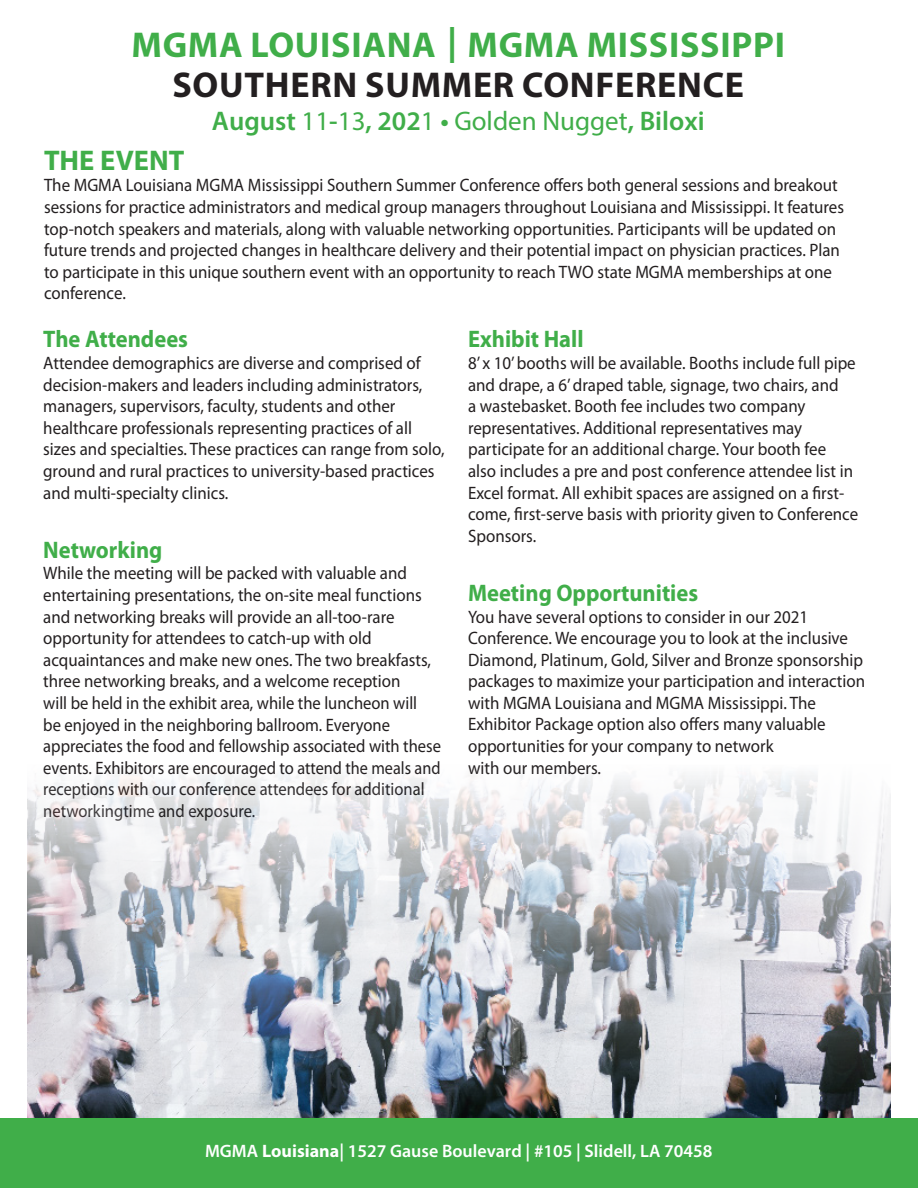
<style>
.page{position:relative;width:918px;height:1188px;background:#fff}
.page>*{position:absolute;margin:0;border:0;box-sizing:border-box;transform-origin:0 0}
.t1{font:700 36px/40.2px "Myriad Pro";letter-spacing:.02em;color:#40ae49;text-align:center}
.t2{font:700 28.5px "Myriad Pro";color:#40ae49}
.t3{font:600 27px "Myriad Pro";color:#40ae49}
.t4{font:700 24px "Myriad Pro";color:#40ae49;scale:.94 1}
.t5{font:18px/21.6px "Myriad Pro";color:#231f20;scale:.94 1}
.t6{font:600 18px "Myriad Pro";color:#fff}
.s1{color:#231f20}
.s2{font-weight:400}
.s3{font-weight:700}
</style>
<div class="page">
<img style="left:27px;top:775px;width:864px;height:344px">
<div style="left:0;top:1119px;width:918px;height:69px;background:#40ae49"></div>
<p class="t1" style="left:132px;top:24px;width:655px">MGMA LOUISIANA | MGMA MISSISSIPPI<br><span class="s1">SOUTHERN SUMMER CONFERENCE</span></p>
<p class="t3" style="left:212px;top:103px;width:494px">August <span class="s2">11</span>-<span class="s2">13</span>, 202<span class="s2">1</span> • <span class="s2">Golden Nugget</span>, Biloxi</p>
<p class="t2" style="left:44px;top:142px;width:142px">THE EVENT</p>
<p class="t5" style="left:44px;top:174px;width:853px">The MGMA Louisiana MGMA Mississippi Southern Summer Conference offers both general sessions and breakout sessions for practice administrators and medical group managers throughout Louisiana and Mississippi. It features top-notch speakers and materials, along with valuable networking opportunities. Participants will be updated on future trends and projected changes in healthcare delivery and their potential impact on physician practices. Plan to participate in this unique southern event with an opportunity to reach TWO state MGMA memberships at one conference.</p>
<p class="t4" style="left:43px;top:324px;width:156px">The Attendees</p>
<p class="t5" style="left:43px;top:352px;width:428px">Attendee demographics are diverse and comprised of decision-makers and leaders including administrators, managers, supervisors, faculty, students and other healthcare professionals representing practices of all sizes and specialties. These practices can range from solo, ground and rural practices to university-based practices and multi-specialty clinics.</p>
<p class="t4" style="left:43px;top:534px;width:128px">Networking</p>
<p class="t5" style="left:43px;top:562px;width:425px">While the meeting will be packed with valuable and entertaining presentations, the on-site meal functions and networking breaks will provide an all-too-rare opportunity for attendees to catch-up with old acquaintances and make new ones. The two breakfasts, three networking breaks, and a welcome reception<br>will be held in the exhibit area, while the luncheon will<br>be enjoyed in the neighboring ballroom. Everyone appreciates the food and fellowship associated with these events. Exhibitors are encouraged to attend the meals and receptions with our conference attendees for additional networkingtime and exposure.</p>
<p class="t4" style="left:468px;top:324px;width:124px">Exhibit Hall</p>
<p class="t5" style="left:468px;top:352px;width:416px">8’ x 10’ booths will be available. Booths include full pipe and drape, a 6’ draped table, signage, two chairs, and<br>a wastebasket. Booth fee includes two company representatives. Additional representatives may participate for an additional charge. Your booth fee also includes a pre and post conference attendee list in Excel format. All exhibit spaces are assigned on a first&shy;come, first-serve basis with priority given to Conference Sponsors.</p>
<p class="t4" style="left:468px;top:577px;width:246px">Meeting Opportunities</p>
<p class="t5" style="left:468px;top:605px;width:424px">You have several options to consider in our 2021<br>Conference. We encourage you to look at the inclusive Diamond, Platinum, Gold, Silver and Bronze sponsorship packages to maximize your participation and interaction with MGMA Louisiana and MGMA Mississippi. The Exhibitor Package option also offers many valuable opportunities for your company to network<br>with our members.</p>
<p class="t6" style="left:205px;top:1140px;width:509px">MGMA <span class="s3">Louisiana</span>| 1527 Gause Boulevard | #105 | Slidell, LA 70458</p>
</div>
